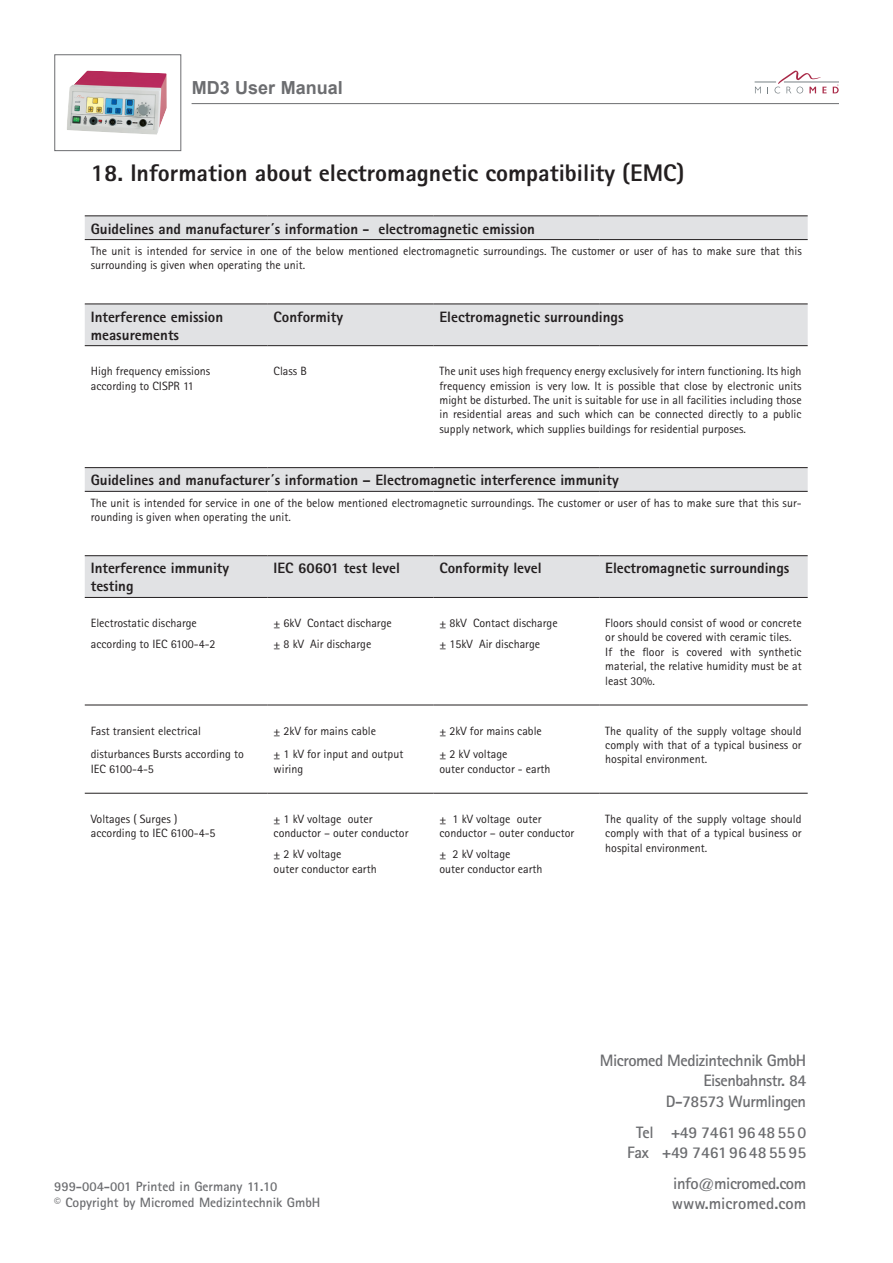
<style>
.page{position:relative;width:893px;height:1263px;background:#fff}
.page>*{position:absolute;margin:0;border:0;box-sizing:border-box;transform-origin:0 0}
.t1{font:800 24px "Rotis Sans Serif";color:#231f20}
.t2{font:700 18px "Arial";color:#6c6d70}
.t3{font:700 16.5px/20.4px "Rotis Sans Serif";letter-spacing:-.03em;color:#6c6d70;text-align:right}
.t4{font:700 16.5px/19.5px "Rotis Sans Serif";color:#6c6d70;text-align:center}
.t5{font:800 15px/18px "Rotis Sans Serif";color:#231f20}
.t6{font:700 13.5px/16.2px "Rotis Sans Serif";color:#6c6d70}
.t7{font:12px/14.4px "Rotis Sans Serif";color:#231f20}
</style>
<div class="page">
<hr style="left:192px;top:103px;width:647px;height:1px;background:#6c6d70">
<div style="left:54px;top:54px;width:127px;height:97px;border:1px solid #6c6d70"></div>
<img style="left:67px;top:70px;width:100px;height:65px">
<hr style="left:784px;top:82px;width:55px;height:1px;background:#778084">
<svg style="left:755px;top:71px;width:72px;height:22px"></svg>
<svg style="left:833px;top:84px;width:6px;height:9px"></svg>
<svg style="left:85px;top:217px;width:723px;height:380px"></svg>
<hr style="left:85px;top:216px;width:183px;height:1px;background:#231f20">
<hr style="left:268px;top:216px;width:165px;height:1px;background:#231f20">
<hr style="left:433px;top:216px;width:166px;height:1px;background:#231f20">
<hr style="left:599px;top:216px;width:209px;height:1px;background:#231f20">
<hr style="left:85px;top:239px;width:183px;height:1px;background:#231f20">
<hr style="left:268px;top:239px;width:165px;height:1px;background:#231f20">
<hr style="left:433px;top:239px;width:166px;height:1px;background:#231f20">
<hr style="left:599px;top:239px;width:209px;height:1px;background:#231f20">
<hr style="left:85px;top:304px;width:183px;height:1px;background:#231f20">
<hr style="left:268px;top:304px;width:165px;height:1px;background:#231f20">
<hr style="left:433px;top:304px;width:166px;height:1px;background:#231f20">
<hr style="left:599px;top:304px;width:209px;height:1px;background:#231f20">
<hr style="left:85px;top:345px;width:183px;height:1px;background:#231f20">
<hr style="left:268px;top:345px;width:165px;height:1px;background:#231f20">
<hr style="left:433px;top:345px;width:166px;height:1px;background:#231f20">
<hr style="left:599px;top:345px;width:209px;height:1px;background:#231f20">
<hr style="left:85px;top:467px;width:183px;height:1px;background:#231f20">
<hr style="left:268px;top:467px;width:165px;height:1px;background:#231f20">
<hr style="left:433px;top:467px;width:166px;height:1px;background:#231f20">
<hr style="left:599px;top:467px;width:209px;height:1px;background:#231f20">
<hr style="left:85px;top:491px;width:183px;height:1px;background:#231f20">
<hr style="left:268px;top:491px;width:165px;height:1px;background:#231f20">
<hr style="left:433px;top:491px;width:166px;height:1px;background:#231f20">
<hr style="left:599px;top:491px;width:209px;height:1px;background:#231f20">
<hr style="left:85px;top:555px;width:183px;height:1px;background:#231f20">
<hr style="left:268px;top:555px;width:165px;height:1px;background:#231f20">
<hr style="left:433px;top:555px;width:166px;height:1px;background:#231f20">
<hr style="left:599px;top:555px;width:209px;height:1px;background:#231f20">
<hr style="left:85px;top:597px;width:183px;height:1px;background:#231f20">
<hr style="left:268px;top:597px;width:165px;height:1px;background:#231f20">
<hr style="left:433px;top:597px;width:166px;height:1px;background:#231f20">
<hr style="left:599px;top:597px;width:209px;height:1px;background:#231f20">
<hr style="left:599px;top:705px;width:209px;height:1px;background:#231f20">
<hr style="left:85px;top:705px;width:183px;height:1px;background:#231f20">
<hr style="left:268px;top:705px;width:165px;height:1px;background:#231f20">
<hr style="left:433px;top:705px;width:166px;height:1px;background:#231f20">
<hr style="left:599px;top:793px;width:209px;height:1px;background:#231f20">
<hr style="left:85px;top:793px;width:183px;height:1px;background:#231f20">
<hr style="left:268px;top:793px;width:165px;height:1px;background:#231f20">
<hr style="left:433px;top:793px;width:166px;height:1px;background:#231f20">
<h2 class="t2" style="left:192px;top:76px;width:153px">MD3 User Manual</h2>
<h1 class="t1" style="left:91px;top:158px;width:595px">18. Information about electromagnetic compatibility (EMC)</h1>
<p class="t5" style="left:91px;top:219px;width:446px">Guidelines and manufacturer´s information - electromagnetic emission</p>
<p class="t7" style="left:91px;top:243px;width:712px">The unit is intended for service in one of the below mentioned electromagnetic surroundings. The customer or user of has to make sure that this surrounding is given when operating the unit.</p>
<p class="t5" style="left:91px;top:307px;width:134px">Interference emission measurements</p>
<p class="t5" style="left:274px;top:307px;width:71px">Conformity</p>
<p class="t5" style="left:439px;top:307px;width:186px">Electromagnetic surroundings</p>
<p class="t7" style="left:91px;top:364px;width:121px">High frequency emissions according to CISPR 11</p>
<p class="t7" style="left:274px;top:364px;width:35px">Class B</p>
<p class="t7" style="left:439px;top:364px;width:364px;text-align:justify">The unit uses high frequency energy exclusively for intern functioning. Its high frequency emission is very low. It is possible that close by electronic units might be disturbed. The unit is suitable for use in all facilities including those in residential areas and such which can be connected directly to a public supply network, which supplies buildings for residential purposes.</p>
<p class="t5" style="left:91px;top:471px;width:529px">Guidelines and manufacturer´s information – Electromagnetic interference immunity</p>
<p class="t7" style="left:91px;top:495px;width:712px">The unit is intended for service in one of the below mentioned electromagnetic surroundings. The customer or user of has to make sure that this sur&shy;rounding is given when operating the unit.</p>
<p class="t5" style="left:91px;top:559px;width:140px">Interference immunity testing</p>
<p class="t5" style="left:274px;top:559px;width:128px">IEC 60601 test level</p>
<p class="t5" style="left:439px;top:559px;width:104px">Conformity level</p>
<p class="t5" style="left:605px;top:559px;width:186px">Electromagnetic surroundings</p>
<p class="t7" style="left:91px;top:616px;width:108px">Electrostatic discharge</p>
<p class="t7" style="left:274px;top:616px;width:120px">± 6kV Contact discharge</p>
<p class="t7" style="left:439px;top:616px;width:120px">± 8kV Contact discharge</p>
<p class="t7" style="left:605px;top:616px;width:198px">Floors should consist of wood or concrete or should be covered with ceramic tiles.<br>If the floor is covered with synthetic material, the relative humidity must be at least 30%.</p>
<p class="t7" style="left:91px;top:637px;width:126px">according to IEC 6100-4-2</p>
<p class="t7" style="left:274px;top:637px;width:99px">± 8 kV Air discharge</p>
<p class="t7" style="left:439px;top:637px;width:102px">± 15kV Air discharge</p>
<p class="t7" style="left:91px;top:723px;width:112px">Fast transient electrical</p>
<p class="t7" style="left:274px;top:723px;width:104px">± 2kV for mains cable</p>
<p class="t7" style="left:439px;top:723px;width:104px">± 2kV for mains cable</p>
<p class="t7" style="left:605px;top:723px;width:198px;text-align:justify">The quality of the supply voltage should comply with that of a typical business or hospital environment.</p>
<p class="t7" style="left:91px;top:747px;width:155px">disturbances Bursts according to<br>IEC 6100-4-5</p>
<p class="t7" style="left:274px;top:747px;width:131px">± 1 kV for input and output wiring</p>
<p class="t7" style="left:439px;top:747px;width:113px">± 2 kV voltage<br>outer conductor - earth</p>
<p class="t7" style="left:91px;top:811px;width:126px">Voltages ( Surges ) according to IEC 6100-4-5</p>
<p class="t7" style="left:274px;top:811px;width:136px">± 1 kV voltage outer conductor – outer conductor</p>
<p class="t7" style="left:439px;top:811px;width:136px">± 1 kV voltage outer conductor – outer conductor</p>
<p class="t7" style="left:605px;top:811px;width:198px;text-align:justify">The quality of the supply voltage should comply with that of a typical business or hospital environment.</p>
<p class="t7" style="left:274px;top:847px;width:105px">± 2 kV voltage<br>outer conductor earth</p>
<p class="t7" style="left:439px;top:847px;width:105px">± 2 kV voltage<br>outer conductor earth</p>
<p class="t6" style="left:54px;top:1178px;width:268px">999-004-001 Printed in Germany 11.10<br>© Copyright by Micromed Medizintechnik GmbH</p>
<h3 class="t3" style="left:600px;top:1050px;width:208px">Micromed Medizintechnik GmbH<br>Eisenbahnstr. 84<br>D-78573 Wurmlingen</h3>
<h3 class="t4" style="left:627px;top:1123px;width:180px">Tel +49 7461 96 48 55 0<br>Fax +49 7461 96 48 55 95</h3>
<h3 class="t3" style="left:672px;top:1174px;width:136px;line-height:19.5px;text-align:left">info@micromed.com www.micromed.com</h3>
</div>
